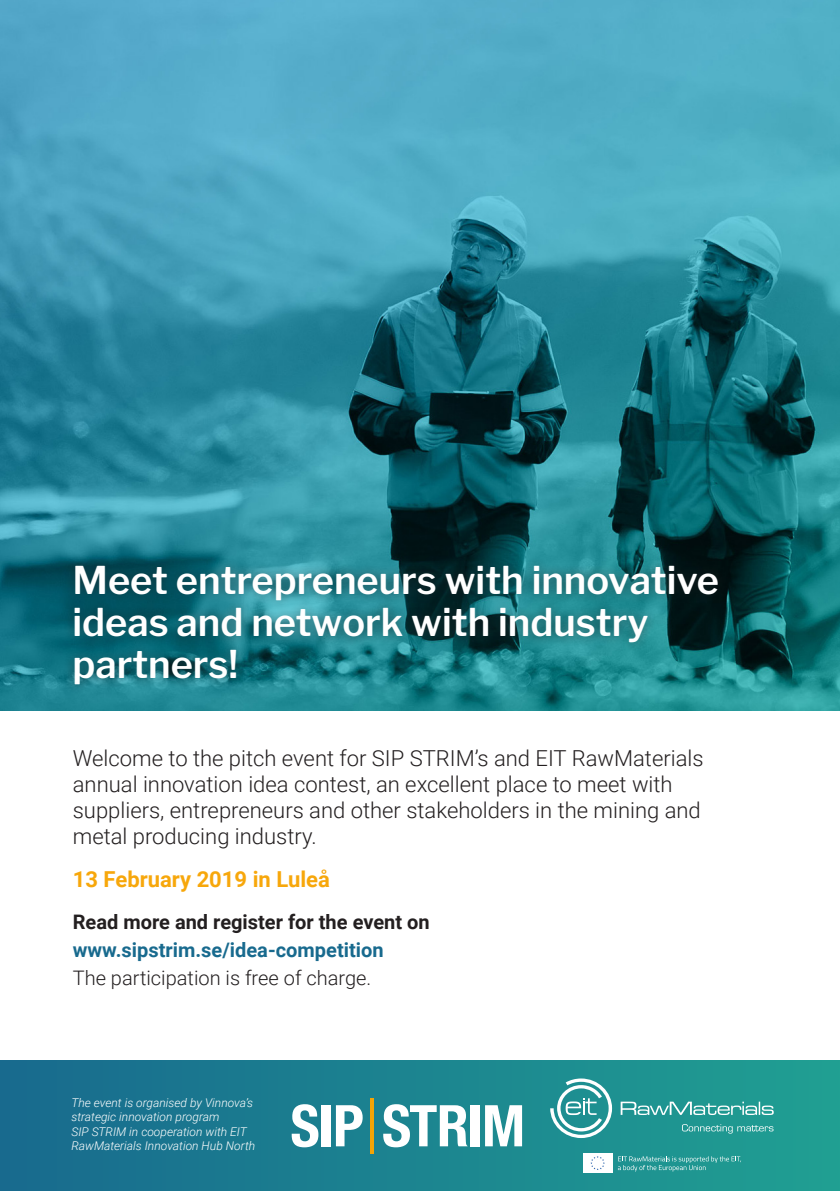
<style>
.page{position:relative;width:840px;height:1191px;background:#fff}
.page>*{position:absolute;margin:0;border:0;box-sizing:border-box;transform-origin:0 0}
.t1{font:600 38px/42px "Libre Franklin";color:#fff}
.t2{font:300 22px "Roboto";color:#231f20}
.t3{font:700 22px "Roboto";color:#f7a70b}
.t4{font:700 20px "Roboto";color:#231f20}
.t5{font:700 20px "Roboto";color:#186a8e}
.t6{font:300 20px "Roboto";color:#231f20}
.t7{font:italic 300 12px/14.4px "Roboto";color:#fff}
</style>
<div class="page">
<img style="left:0;top:0;width:839px;height:711px">
<div style="left:64px;top:555px;width:663px;height:139px;background:#231f20;opacity:.5"></div>
<div style="left:0;top:1060px;width:839px;height:131px;background:linear-gradient(to right,#186a8e,#20a092)"></div>
<svg style="left:291px;top:1104px;width:27px;height:43px"></svg>
<div style="left:321px;top:1105px;width:9px;height:41px;background:#fff"></div>
<svg style="left:336px;top:1105px;width:26px;height:41px"></svg>
<hr style="left:370px;top:1098px;width:4px;height:55px;background:#f3a406">
<svg style="left:383px;top:1104px;width:84px;height:43px"></svg>
<div style="left:470px;top:1105px;width:9px;height:41px;background:#fff"></div>
<svg style="left:485px;top:1105px;width:37px;height:41px"></svg>
<svg style="left:617px;top:1156px;width:123px;height:15px;background:#3fa4a1"></svg>
<svg style="left:582px;top:1153px;width:30px;height:20px"></svg>
<div style="left:583px;top:1153px;width:28px;height:19px;background:#fff"></div>
<svg style="left:590px;top:1156px;width:14px;height:14px"></svg>
<svg style="left:681px;top:1124px;width:92px;height:9px"></svg>
<svg style="left:550px;top:1078px;width:61px;height:60px"></svg>
<svg style="left:620px;top:1101px;width:153px;height:14px;background:#60b4b1"></svg>
<p class="t1" style="left:72px;top:559px;width:647px">Meet entrepreneurs with innovative ideas and network with industry</p>
<p class="t1" style="left:72px;top:643px;width:167px">partners!</p>
<p class="t2" style="left:73px;top:742px;width:632px">Welcome to the pitch event for SIP STRIM’s and EIT RawMaterials</p>
<p class="t2" style="left:73px;top:768px;width:601px">annual innovation idea contest, an excellent place to meet with</p>
<p class="t2" style="left:73px;top:794px;width:629px">suppliers, entrepreneurs and other stakeholders in the mining and</p>
<p class="t2" style="left:73px;top:820px;width:245px">metal producing industry.</p>
<p class="t3" style="left:73px;top:864px;width:258px">13 February 2019 in Luleå</p>
<p class="t4" style="left:73px;top:907px;width:358px">Read more and register for the event on</p>
<p class="t5" style="left:73px;top:935px;width:312px">www.sipstrim.se/idea-competition</p>
<p class="t6" style="left:73px;top:963px;width:300px">The participation is free of charge.</p>
<p class="t7" style="left:71px;top:1095px;width:183px">The event is organised by Vinnova’s strategic innovation program</p>
<p class="t7" style="left:71px;top:1124px;width:177px">SIP STRIM in cooperation with EIT</p>
<p class="t7" style="left:71px;top:1138px;width:185px">RawMaterials Innovation Hub North</p>
</div>
